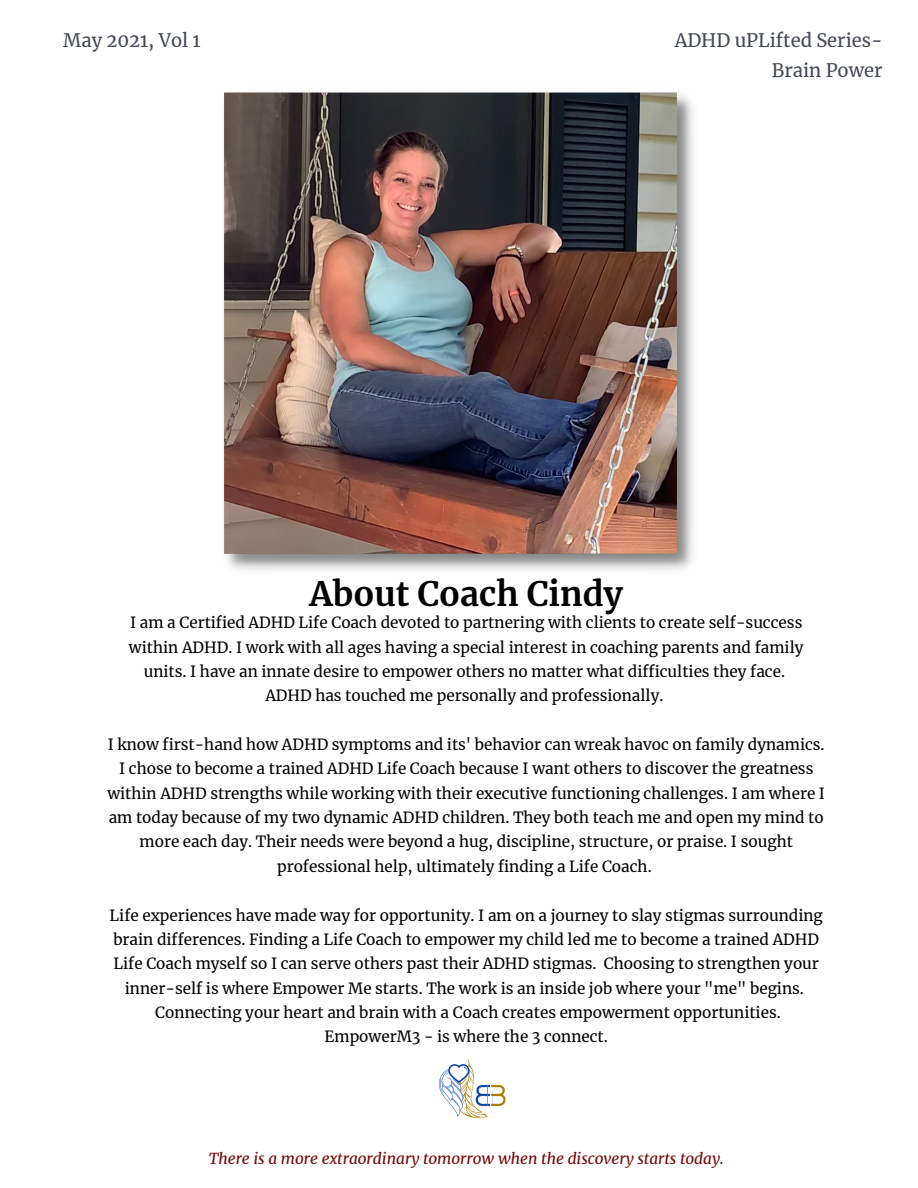
<style>
.page{position:relative;width:918px;height:1188px;background:#fff}
.page>*{position:absolute;margin:0;border:0;box-sizing:border-box;transform-origin:0 0}
.t1{font:700 33.3px "Merriweather";color:#000}
.t2{font:18.3px "Merriweather";color:#444956}
.t3{font:15.3px/24.3px "Merriweather";color:#000;text-align:center}
.t4{font:italic 15.3px "Merriweather";color:#760a0a}
</style>
<div class="page">
<img style="left:223px;top:92px;width:471px;height:479px">
<img style="left:438px;top:1059px;width:50px;height:60px">
<img style="left:488px;top:1084px;width:18px;height:29px">
<p class="t2" style="left:63px;top:29px;width:139px">May 2021, Vol 1</p>
<p class="t2" style="left:675px;top:29px;width:209px">ADHD uPLifted Series-</p>
<p class="t2" style="left:772px;top:59px;width:112px">Brain Power</p>
<p class="t1" style="left:310px;top:573px;width:315px">About Coach Cindy</p>
<p class="t3" style="left:129px;top:611px;width:676px">I am a Certified ADHD Life Coach devoted to partnering with clients to create self-success within ADHD. I work with all ages having a special interest in coaching parents and family units. I have an innate desire to empower others no matter what difficulties they face.</p>
<p class="t3" style="left:265px;top:684px;width:400px">ADHD has touched me personally and professionally.</p>
<p class="t3" style="left:107px;top:732px;width:719px">I know first-hand how ADHD symptoms and its' behavior can wreak havoc on family dynamics.<br>I chose to become a trained ADHD Life Coach because I want others to discover the greatness within ADHD strengths while working with their executive functioning challenges. I am where I am today because of my two dynamic ADHD children. They both teach me and open my mind to more each day. Their needs were beyond a hug, discipline, structure, or praise. I sought professional help, ultimately finding a Life Coach.</p>
<p class="t3" style="left:110px;top:903px;width:715px">Life experiences have made way for opportunity. I am on a journey to slay stigmas surrounding brain differences. Finding a Life Coach to empower my child led me to become a trained ADHD Life Coach myself so I can serve others past their ADHD stigmas. Choosing to strengthen your inner-self is where Empower Me starts. The work is an inside job where your "me" begins.<br>Connecting your heart and brain with a Coach creates empowerment opportunities.</p>
<p class="t3" style="left:325px;top:1025px;width:285px">EmpowerM3 - is where the 3 connect.</p>
<p class="t4" style="left:209px;top:1149px;width:517px">There is a more extraordinary tomorrow when the discovery starts today.</p>
</div>
